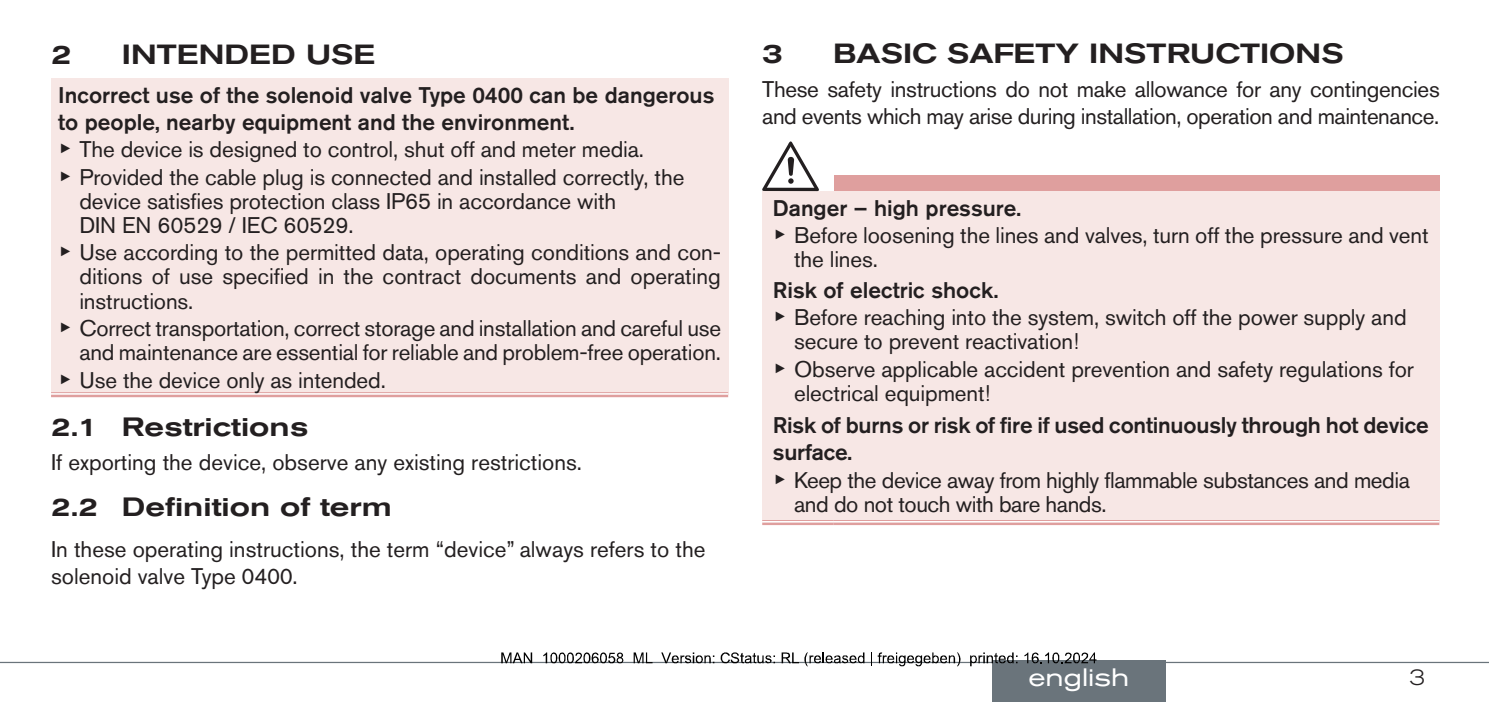
<style>
.page{position:relative;width:1489px;height:702px;background:#fff}
.page>*{position:absolute;margin:0;border:0;box-sizing:border-box;transform-origin:0 0}
.t1{font:500 expanded 27.5px "Akzidenz Grotesk BQ";color:#231f20}
.t2{font:500 expanded 26.25px "Akzidenz Grotesk BQ";color:#231f20}
.t3{font:expanded 25px "Akzidenz Grotesk BQ";color:#fff}
.t4{font:22.5px/24px "Akzidenz Grotesk BQ";letter-spacing:-.005em;color:#231f20}
.t5{font:500 22.5px/27.2px "Akzidenz Grotesk BQ";letter-spacing:-.01em;color:#231f20}
.t6{font:300 expanded 22.5px "Akzidenz Grotesk BQ";color:#231f20}
.s1{font-weight:500}
.s2{font-family:"Arial Unicode MS"}
.s3{font-family:"Arial Unicode MS";font-weight:400}
.s4{font-weight:400}
</style>
<div class="page">
<div style="left:51px;top:78px;width:677px;height:316px;background:#f7e7e5"></div>
<div style="left:51px;top:392px;width:677px;height:5px;background:#faf2f2"></div>
<hr style="left:51px;top:392px;width:677px;height:1px;background:#df9f9e">
<hr style="left:51px;top:394px;width:677px;height:3px;background:#df9f9e">
<div style="left:833px;top:175px;width:606px;height:16px;background:#df9f9e"></div>
<div style="left:762px;top:191px;width:677px;height:331px;background:#f7e7e5"></div>
<div style="left:762px;top:520px;width:71px;height:5px;background:#fff"></div>
<div style="left:833px;top:520px;width:606px;height:5px;background:#fff"></div>
<hr style="left:762px;top:520px;width:71px;height:1px;background:#df9f9e">
<hr style="left:762px;top:522px;width:71px;height:3px;background:#df9f9e">
<hr style="left:833px;top:520px;width:606px;height:1px;background:#df9f9e">
<hr style="left:833px;top:522px;width:606px;height:3px;background:#df9f9e">
<svg style="left:762px;top:141px;width:56px;height:50px"></svg>
<hr style="left:0;top:661px;width:1488px;height:2px;background:#6a747b">
<div style="left:992px;top:660px;width:173px;height:42px;background:#6a747b"></div>
<svg style="left:501px;top:652px;width:31px;height:11px"></svg>
<svg style="left:543px;top:652px;width:80px;height:11px"></svg>
<svg style="left:633px;top:652px;width:19px;height:11px"></svg>
<svg style="left:661px;top:652px;width:53px;height:11px"></svg>
<svg style="left:720px;top:652px;width:55px;height:11px"></svg>
<svg style="left:781px;top:652px;width:83px;height:14px"></svg>
<svg style="left:871px;top:652px;width:89px;height:14px"></svg>
<svg style="left:970px;top:652px;width:47px;height:14px"></svg>
<svg style="left:1024px;top:652px;width:72px;height:11px"></svg>
<p class="t1" style="left:51px;top:38px;width:22px">2</p>
<p class="t1" style="left:122px;top:38px;width:255px">I NTENDED USE</p>
<p class="t4" style="left:58px;top:81px;width:657px;line-height:27.2px"><span class="s1">Incorrect use of the solenoid valve Type 0400 can be dangerous to people, nearby equipment and the environment.<br></span><span class="s2">▶</span> The device is designed to control, shut off and meter media.<br><span class="s2">▶</span> Provided the cable plug is connected and installed correctly, the</p>
<p class="t4" style="left:79px;top:189px;width:538px">device satisfies protection class IP65 in accordance with<br>DIN EN 60529 / IEC 60529.</p>
<p class="t4" style="left:79px;top:240px;width:643px;text-align:justify;text-indent:-21px"><span class="s2">▶</span> Use according to the permitted data, operating conditions and con&shy;ditions of use specified in the contract documents and operating instructions.</p>
<p class="t4" style="left:58px;top:316px;width:664px;text-align:right"><span class="s2">▶</span> Correct transportation, correct storage and installation and careful use and maintenance are essential for reliable and problem-free operation.</p>
<p class="t4" style="left:58px;top:367px;width:329px"><span class="s2">▶</span> Use the device only as intended.</p>
<p class="t2" style="left:51px;top:411px;width:259px">2.1 RESTRICTIONS</p>
<p class="t4" style="left:51px;top:450px;width:532px">If exporting the device, observe any existing restrictions.</p>
<p class="t2" style="left:51px;top:491px;width:342px">2.2 DEFINITION OF TERM</p>
<p class="t4" style="left:51px;top:535px;width:656px;line-height:27px">In these operating instructions, the term “device” always refers to the solenoid valve Type 0400.</p>
<p class="t1" style="left:762px;top:38px;width:22px">3</p>
<p class="t1" style="left:833px;top:38px;width:512px">BASIC SAFETY INSTRUCTIO NS</p>
<p class="t4" style="left:762px;top:76px;width:679px;line-height:27px">These safety instructions do not make allowance for any contingencies and events which may arise during installation, operation and maintenance.</p>
<p class="t4" style="left:772px;top:194px;width:657px;line-height:27.5px"><span class="s1">Danger – high pressure.<br></span><span class="s2">▶</span> Before loosening the lines and valves, turn off the pressure and vent</p>
<p class="t4" style="left:794px;top:247px;width:85px">the lines.</p>
<p class="t4" style="left:772px;top:276px;width:635px;line-height:27.5px"><span class="s1">Risk of electric shock.<br></span><span class="s2">▶</span> Before reaching into the system, switch off the power supply and</p>
<p class="t4" style="left:772px;top:328px;width:642px;line-height:27.5px;text-indent:21px">secure to prevent reactivation!<br><span class="s2">▶</span> Observe applicable accident prevention and safety regulations for</p>
<p class="t4" style="left:794px;top:381px;width:198px">electrical equipment!</p>
<p class="t5" style="left:772px;top:411px;width:657px">Risk of burns or risk of fire if used continuously through hot device surface.<br><span class="s3">▶</span> <span class="s4">Keep the device away from highly flammable substances and media</span></p>
<p class="t4" style="left:794px;top:492px;width:314px">and do not touch with bare hands.</p>
<p class="t3" style="left:1028px;top:662px;width:103px">english</p>
<p class="t6" style="left:1408px;top:664px;width:18px">3</p>
</div>
